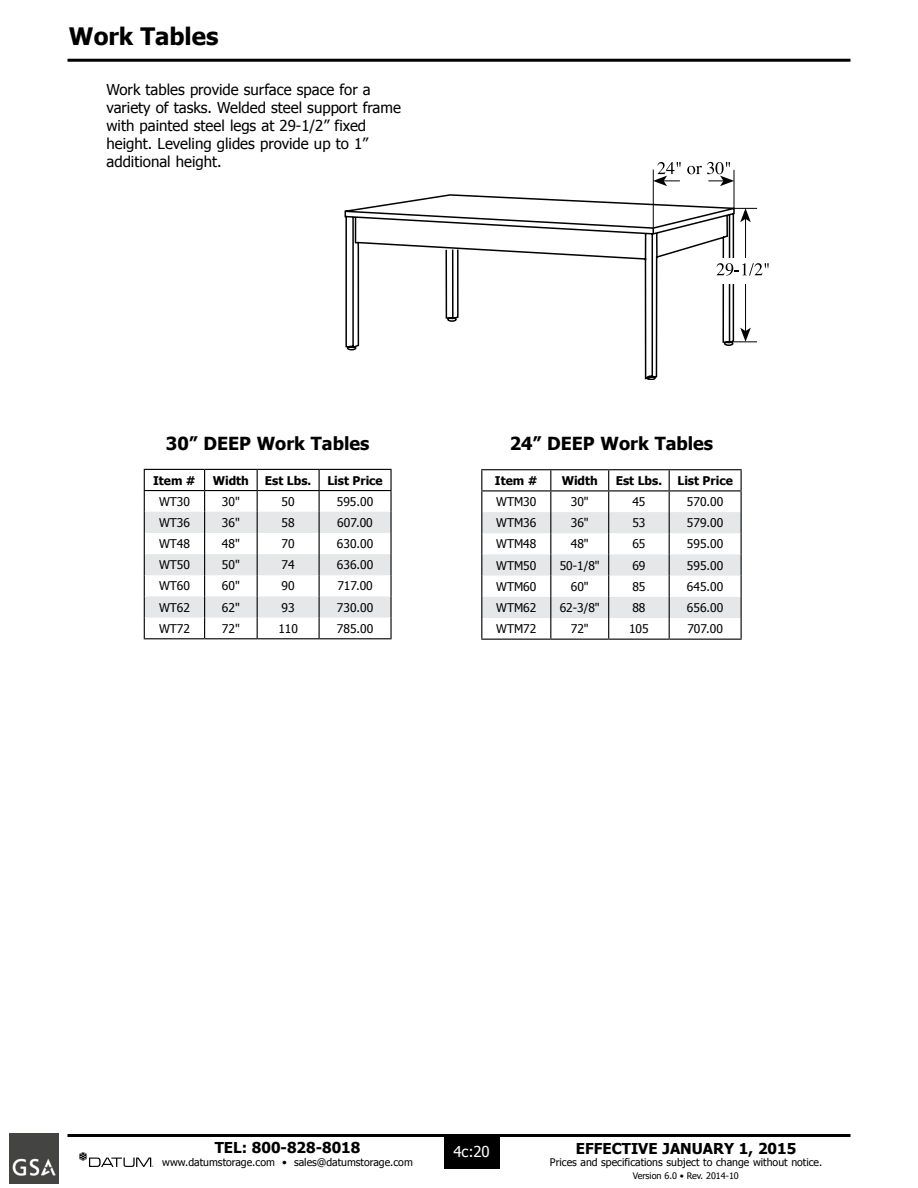
<style>
.page{position:relative;width:918px;height:1188px;background:#fff}
.page>*{position:absolute;margin:0;border:0;box-sizing:border-box;transform-origin:0 0}
.t1{font:700 24px "Tahoma";color:#000}
.t2{font:700 18px "Tahoma";color:#000}
.t3{font:15px/18px "Tahoma";color:#000}
.t4{font:700 15px "Tahoma";color:#000}
.t5{font:15px "Tahoma";color:#fff}
.t6{font:12px "Tahoma";color:#000}
.t7{font:700 12px "Tahoma";color:#000}
.t8{font:12px "Tahoma";color:#fff}
.t9{font:10.5px "Tahoma";color:#000}
.t10{font:9px "Tahoma";color:#000}
</style>
<div class="page">
<hr style="left:67px;top:1134px;width:783px;height:3px;background:#000">
<hr style="left:67px;top:59px;width:783px;height:3px;background:#000">
<svg style="left:79px;top:1152px;width:74px;height:15px"></svg>
<img style="left:9px;top:1134px;width:50px;height:49px">
<div style="left:444px;top:1136px;width:56px;height:33px;background:#000"></div>
<svg style="left:345px;top:193px;width:391px;height:187px"></svg>
<hr style="left:734px;top:170px;width:1px;height:38px;background:#000">
<svg style="left:653px;top:162px;width:28px;height:24px"></svg>
<hr style="left:653px;top:170px;width:1px;height:58px;background:#000">
<svg style="left:687px;top:162px;width:47px;height:24px"></svg>
<hr style="left:745px;top:216px;width:1px;height:59px;background:#000">
<hr style="left:745px;top:278px;width:1px;height:55px;background:#000">
<div style="left:714px;top:258px;width:58px;height:25px;background:#fff"></div>
<svg style="left:717px;top:263px;width:52px;height:13px"></svg>
<svg style="left:734px;top:208px;width:23px;height:14px"></svg>
<svg style="left:733px;top:328px;width:24px;height:14px"></svg>
<hr style="left:144px;top:469px;width:61px;height:1px;background:#000">
<hr style="left:205px;top:469px;width:52px;height:1px;background:#000">
<hr style="left:257px;top:469px;width:62px;height:1px;background:#000">
<hr style="left:319px;top:469px;width:73px;height:1px;background:#000">
<hr style="left:319px;top:490px;width:73px;height:1px;background:#000">
<hr style="left:144px;top:638px;width:61px;height:1px;background:#000">
<hr style="left:205px;top:638px;width:52px;height:1px;background:#000">
<hr style="left:257px;top:638px;width:62px;height:1px;background:#000">
<hr style="left:319px;top:638px;width:73px;height:1px;background:#000">
<hr style="left:390px;top:470px;width:2px;height:20px;background:#000">
<hr style="left:390px;top:491px;width:2px;height:21px;background:#000">
<hr style="left:390px;top:512px;width:2px;height:21px;background:#000">
<hr style="left:390px;top:533px;width:2px;height:21px;background:#000">
<hr style="left:390px;top:554px;width:2px;height:21px;background:#000">
<hr style="left:390px;top:575px;width:2px;height:21px;background:#000">
<hr style="left:390px;top:596px;width:2px;height:22px;background:#000">
<svg style="left:144px;top:470px;width:247px;height:168px"></svg>
<hr style="left:390px;top:618px;width:2px;height:20px;background:#000">
<hr style="left:481px;top:469px;width:70px;height:1px;background:#000">
<hr style="left:551px;top:469px;width:58px;height:1px;background:#000">
<hr style="left:609px;top:469px;width:60px;height:1px;background:#000">
<hr style="left:669px;top:469px;width:73px;height:1px;background:#000">
<hr style="left:481px;top:639px;width:70px;height:1px;background:#000">
<hr style="left:551px;top:639px;width:58px;height:1px;background:#000">
<hr style="left:609px;top:639px;width:60px;height:1px;background:#000">
<hr style="left:669px;top:639px;width:73px;height:1px;background:#000">
<svg style="left:481px;top:470px;width:261px;height:169px"></svg>
<h1 class="t1" style="left:69px;top:19px;width:151px">Work Tables</h1>
<p class="t3" style="left:106px;top:80px;width:296px">Work tables provide surface space for a variety of tasks. Welded steel support frame with painted steel legs at 29-1/2” fixed height. Leveling glides provide up to 1” additional height.</p>
<h2 class="t2" style="left:166px;top:431px;width:205px">30” DEEP Work Tables</h2>
<p class="t7" style="left:153px;top:472px;width:44px">Item #</p>
<p class="t7" style="left:213px;top:472px;width:38px">Width</p>
<p class="t7" style="left:265px;top:472px;width:48px">Est Lbs.</p>
<p class="t7" style="left:327px;top:472px;width:57px">List Price</p>
<p class="t6" style="left:159px;top:493px;width:32px">WT30</p>
<p class="t6" style="left:222px;top:493px;width:19px">30"</p>
<p class="t6" style="left:282px;top:493px;width:15px">50</p>
<p class="t6" style="left:337px;top:493px;width:38px">595.00</p>
<p class="t6" style="left:159px;top:515px;width:32px">WT36</p>
<p class="t6" style="left:222px;top:515px;width:19px">36"</p>
<p class="t6" style="left:282px;top:515px;width:15px">58</p>
<p class="t6" style="left:337px;top:515px;width:37px">607.00</p>
<p class="t6" style="left:159px;top:536px;width:32px">WT48</p>
<p class="t6" style="left:222px;top:536px;width:19px">48"</p>
<p class="t6" style="left:282px;top:536px;width:15px">70</p>
<p class="t6" style="left:337px;top:536px;width:38px">630.00</p>
<p class="t6" style="left:159px;top:557px;width:32px">WT50</p>
<p class="t6" style="left:222px;top:557px;width:19px">50"</p>
<p class="t6" style="left:282px;top:557px;width:15px">74</p>
<p class="t6" style="left:337px;top:557px;width:38px">636.00</p>
<p class="t6" style="left:159px;top:578px;width:32px">WT60</p>
<p class="t6" style="left:222px;top:578px;width:19px">60"</p>
<p class="t6" style="left:282px;top:578px;width:15px">90</p>
<p class="t6" style="left:337px;top:578px;width:37px">717.00</p>
<p class="t6" style="left:159px;top:599px;width:32px">WT62</p>
<p class="t6" style="left:222px;top:599px;width:19px">62"</p>
<p class="t6" style="left:282px;top:599px;width:15px">93</p>
<p class="t6" style="left:337px;top:599px;width:38px">730.00</p>
<p class="t6" style="left:159px;top:620px;width:32px">WT72</p>
<p class="t6" style="left:222px;top:620px;width:19px">72"</p>
<p class="t6" style="left:278px;top:620px;width:21px">110</p>
<p class="t6" style="left:337px;top:620px;width:38px">785.00</p>
<h2 class="t2" style="left:510px;top:431px;width:205px">24” DEEP Work Tables</h2>
<p class="t7" style="left:495px;top:472px;width:44px">Item #</p>
<p class="t7" style="left:562px;top:472px;width:38px">Width</p>
<p class="t7" style="left:616px;top:472px;width:48px">Est Lbs.</p>
<p class="t7" style="left:677px;top:472px;width:57px">List Price</p>
<p class="t6" style="left:496px;top:494px;width:42px">WTM30</p>
<p class="t6" style="left:571px;top:494px;width:19px">30"</p>
<p class="t6" style="left:632px;top:494px;width:15px">45</p>
<p class="t6" style="left:687px;top:494px;width:38px">570.00</p>
<p class="t6" style="left:496px;top:515px;width:42px">WTM36</p>
<p class="t6" style="left:571px;top:515px;width:19px">36"</p>
<p class="t6" style="left:632px;top:515px;width:15px">53</p>
<p class="t6" style="left:687px;top:515px;width:38px">579.00</p>
<p class="t6" style="left:496px;top:536px;width:42px">WTM48</p>
<p class="t6" style="left:571px;top:536px;width:19px">48"</p>
<p class="t6" style="left:632px;top:536px;width:15px">65</p>
<p class="t6" style="left:687px;top:536px;width:38px">595.00</p>
<p class="t6" style="left:496px;top:557px;width:42px">WTM50</p>
<p class="t6" style="left:560px;top:557px;width:41px">50-1/8"</p>
<p class="t6" style="left:632px;top:557px;width:15px">69</p>
<p class="t6" style="left:687px;top:557px;width:38px">595.00</p>
<p class="t6" style="left:496px;top:578px;width:42px">WTM60</p>
<p class="t6" style="left:571px;top:578px;width:19px">60"</p>
<p class="t6" style="left:632px;top:578px;width:15px">85</p>
<p class="t6" style="left:687px;top:578px;width:38px">645.00</p>
<p class="t6" style="left:496px;top:600px;width:42px">WTM62</p>
<p class="t6" style="left:560px;top:600px;width:41px">62-3/8"</p>
<p class="t6" style="left:632px;top:600px;width:15px">88</p>
<p class="t6" style="left:687px;top:600px;width:38px">656.00</p>
<p class="t6" style="left:496px;top:621px;width:42px">WTM72</p>
<p class="t6" style="left:571px;top:621px;width:19px">72"</p>
<p class="t6" style="left:629px;top:621px;width:21px">105</p>
<p class="t6" style="left:687px;top:621px;width:37px">707.00</p>
<p class="t4" style="left:215px;top:1137px;width:147px">TEL: 800-828-8018</p>
<p class="t9" style="left:162px;top:1155px;width:252px">www.datumstorage.com • sales@datumstorage.com</p>
<p class="t5" style="left:454px;top:1142px;width:38px">4c:20</p>
<p class="t8" style="left:453px;top:1144px;width:39px">TERMS</p>
<p class="t4" style="left:576px;top:1138px;width:222px">EFFECTIVE JANUARY 1, 2015</p>
<p class="t9" style="left:550px;top:1156px;width:274px">Prices and specifications subject to change without notice.</p>
<p class="t10" style="left:633px;top:1169px;width:108px">Version 6.0 • Rev. 2014-10</p>
</div>
